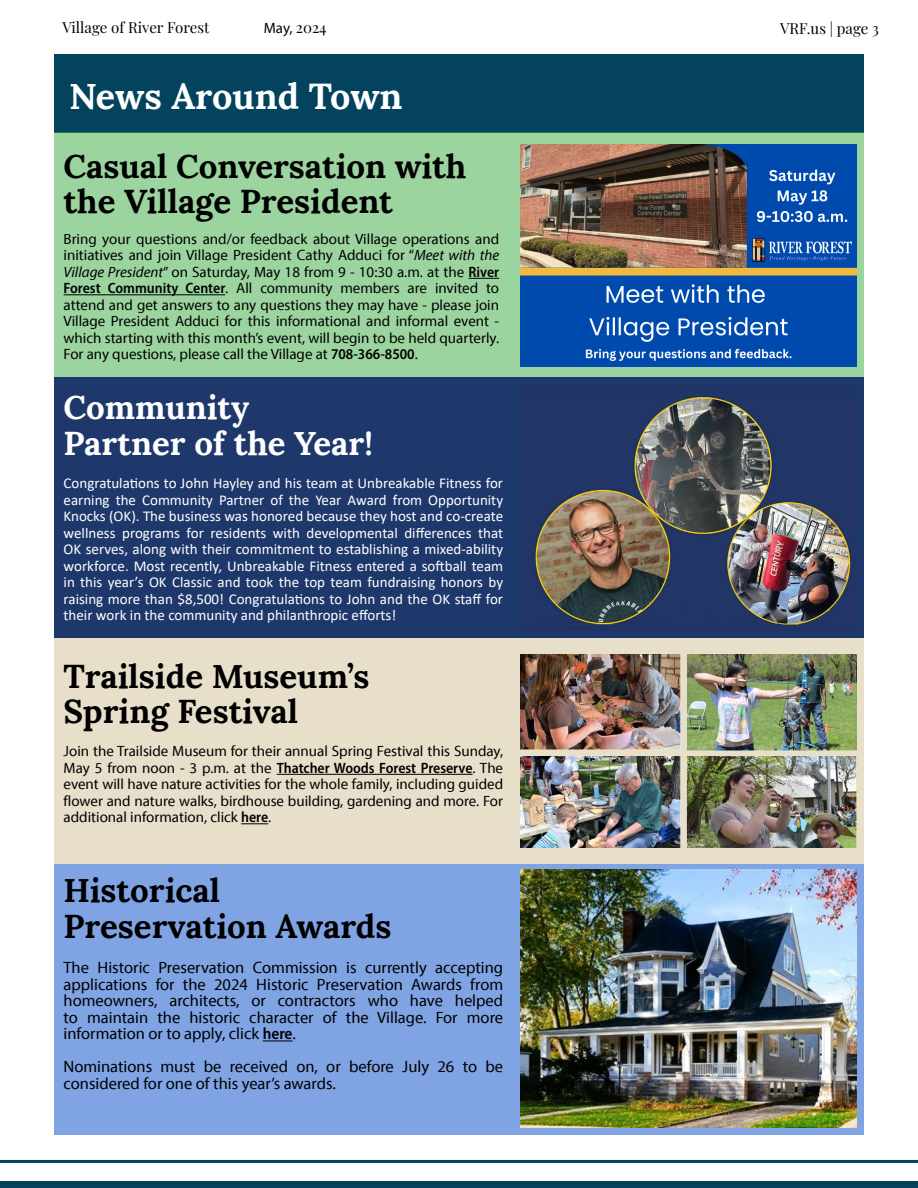
<style>
.page{position:relative;width:918px;height:1188px;background:#fff}
.page>*{position:absolute;margin:0;border:0;box-sizing:border-box;transform-origin:0 0}
.t1{font:700 36px "Lora";color:#fff}
.t2{font:700 33px/35.5px "Lora";color:#000}
.t3{font:700 33px/35.5px "Lora";color:#fff}
.t4{font:16.5px/16.5px "Myriad Pro";color:#000;text-align:justify}
.t5{font:15px/16.5px "Myriad Pro";color:#000;text-align:justify}
.t6{font:15px/16.5px "Calibri";color:#fff;text-align:justify}
.t7{font:15px "Playfair Display";color:#000}
.s1{font-family:"Playfair Display"}
.s2{font-style:italic}
.s3{font-weight:600;font-stretch:semi-condensed}
</style>
<div class="page">
<div style="left:54px;top:638px;width:810px;height:226px;background:#e8dfca"></div>
<div style="left:54px;top:54px;width:810px;height:78px;background:#03435e"></div>
<div style="left:0;top:1181px;width:918px;height:7px;background:#03435e"></div>
<hr style="left:0;top:1160px;width:918px;height:3px;background:#03435e">
<div style="left:54px;top:132px;width:810px;height:244px;background:#9cd4a0"></div>
<hr style="left:468px;top:278px;width:31px;height:1px;background:#000">
<hr style="left:64px;top:294px;width:161px;height:1px;background:#000">
<div style="left:54px;top:377px;width:810px;height:261px;background:#1f386b"></div>
<img style="left:532px;top:395px;width:322px;height:230px">
<hr style="left:277px;top:774px;width:196px;height:1px;background:#000">
<svg style="left:241px;top:823px;width:27px;height:1px"></svg>
<img style="left:520px;top:654px;width:337px;height:193px">
<div style="left:54px;top:864px;width:810px;height:270px;background:#7fa3e3"></div>
<hr style="left:263px;top:1041px;width:30px;height:1px;background:#000">
<img style="left:520px;top:869px;width:337px;height:259px">
<img style="left:520px;top:145px;width:337px;height:222px">
<p class="t7" style="left:63px;top:15px;width:148px">Village of River Forest</p>
<p class="t5" style="left:264px;top:20px;width:64px">May, <span class="s1">2024</span></p>
<p class="t7" style="left:780px;top:16px;width:100px">VRF.us | page 3</p>
<h1 class="t1" style="left:69px;top:65px;width:335px">News Around Town</h1>
<h2 class="t2" style="left:64px;top:145px;width:404px">Casual Conversation with the Village President</h2>
<p class="t5" style="left:64px;top:230px;width:437px">Bring your questions and/or feedback about Village operations and initiatives and join Village President Cathy Adduci for “<span class="s2">Meet with the Village President</span>” on Saturday, May 18 from 9 - 10:30 a.m. at the <span class="s3">River Forest Community Center</span>. All community members are invited to attend and get answers to any questions they may have - please join Village President Adduci for this informational and informal event - which starting with this month’s event, will begin to be held quarterly.<br>For any questions, please call the Village at <span class="s3">708-366-8500</span>.</p>
<h2 class="t3" style="left:64px;top:386px;width:311px">Community<br>Partner of the Year!</h2>
<p class="t6" style="left:64px;top:475px;width:441px">Congratulations to John Hayley and his team at Unbreakable Fitness for earning the Community Partner of the Year Award from Opportunity Knocks (OK). The business was honored because they host and co-create wellness programs for residents with developmental differences that OK serves, along with their commitment to establishing a mixed-ability workforce. Most recently, Unbreakable Fitness entered a softball team in this year’s OK Classic and took the top team fundraising honors by raising more than $8,500! Congratulations to John and the OK staff for their work in the community and philanthropic efforts!</p>
<h2 class="t2" style="left:64px;top:655px;width:308px">Trailside Museum’s<br>Spring Festival</h2>
<p class="t5" style="left:64px;top:743px;width:441px">Join the Trailside Museum for their annual Spring Festival this Sunday, May 5 from noon - 3 p.m. at the <span class="s3">Thatcher Woods Forest Preserve</span>. The event will have nature activities for the whole family, including guided flower and nature walks, birdhouse building, gardening and more. For additional information, click <span class="s3">here</span>.</p>
<h2 class="t2" style="left:64px;top:869px;width:330px">Historical<br>Preservation Awards</h2>
<p class="t4" style="left:64px;top:959px;width:441px">The Historic Preservation Commission is currently accepting applications for the 2024 Historic Preservation Awards from homeowners, architects, or contractors who have helped to maintain the historic character of the Village. For more information or to apply, click <span class="s3">here</span>.</p>
<p class="t4" style="left:64px;top:1058px;width:441px">Nominations must be received on, or before July 26 to be considered for one of this year’s awards.</p>
</div>
